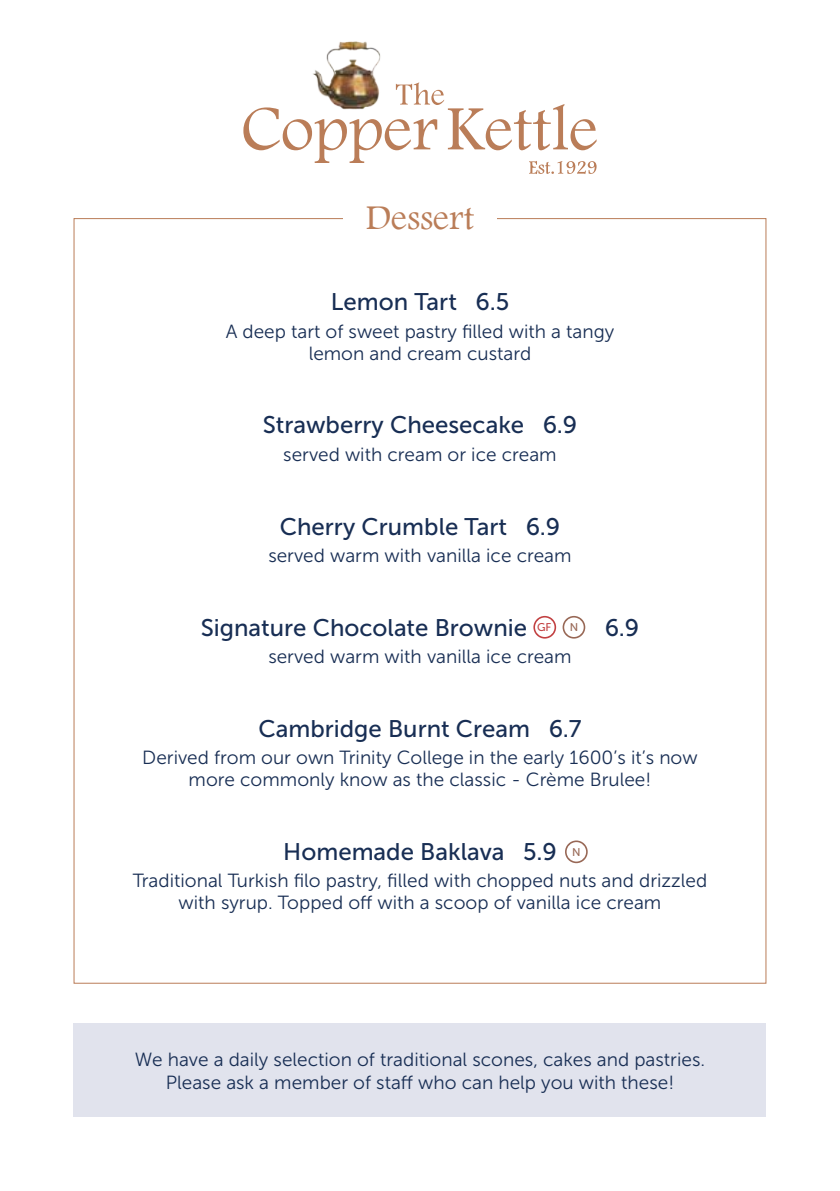
<style>
.page{position:relative;width:840px;height:1191px;background:#fff}
.page>*{position:absolute;margin:0;border:0;box-sizing:border-box;transform-origin:0 0}
.t1{font:36px "Footlight MT Light";color:#ba7d58}
.t2{font:24px "Museo Sans 500";color:#182e54}
.t3{font:19px/22px "Museo Sans 300";color:#182e54;text-align:center}
.t4{font:11.2px "Museo Sans 500";color:#986856}
</style>
<div class="page">
<img style="left:313px;top:41px;width:68px;height:41px">
<svg style="left:243px;top:82px;width:353px;height:92px"></svg>
<svg style="left:533px;top:616px;width:23px;height:22px"></svg>
<svg style="left:562px;top:616px;width:23px;height:22px"></svg>
<div style="left:74px;top:1023px;width:691px;height:94px;background:#e1e3ed"></div>
<svg style="left:565px;top:840px;width:22px;height:23px"></svg>
<h1 class="t1" style="left:365px;top:196px;width:110px">Dessert</h1>
<p class="t2" style="left:330px;top:289px;width:180px">Lemon Tart 6.5</p>
<p class="t3" style="left:225px;top:321px;width:390px">A deep tart of sweet pastry filled with a tangy lemon and cream custard</p>
<p class="t2" style="left:262px;top:412px;width:316px">Strawberry Cheesecake 6.9</p>
<p class="t3" style="left:283px;top:444px;width:275px">served with cream or ice cream</p>
<p class="t2" style="left:279px;top:513px;width:282px">Cherry Crumble Tart 6.9</p>
<p class="t3" style="left:268px;top:545px;width:304px">served warm with vanilla ice cream</p>
<p class="t2" style="left:201px;top:614px;width:352px">Signature Chocolate Brownie <sup>GF</sup></p>
<p class="t2" style="left:569px;top:614px;width:71px"><sup>N</sup> 6.9</p>
<p class="t3" style="left:268px;top:646px;width:304px">served warm with vanilla ice cream</p>
<p class="t2" style="left:258px;top:715px;width:324px">Cambridge Burnt Cream 6.7</p>
<p class="t3" style="left:142px;top:747px;width:556px">Derived from our own Trinity College in the early 1600’s it’s now more commonly know as the classic - Crème Brulee!</p>
<p class="t2" style="left:283px;top:838px;width:275px">Homemade Baklava 5.9</p>
<p class="t3" style="left:133px;top:870px;width:575px">Traditional Turkish filo pastry, filled with chopped nuts and drizzled with syrup. Topped off with a scoop of vanilla ice cream</p>
<p class="t4" style="left:571px;top:845px;width:10px">N</p>
<p class="t3" style="left:135px;top:1048px;width:571px;line-height:22.8px">We have a daily selection of traditional scones, cakes and pastries.<br>Please ask a member of staff who can help you with these!</p>
</div>
